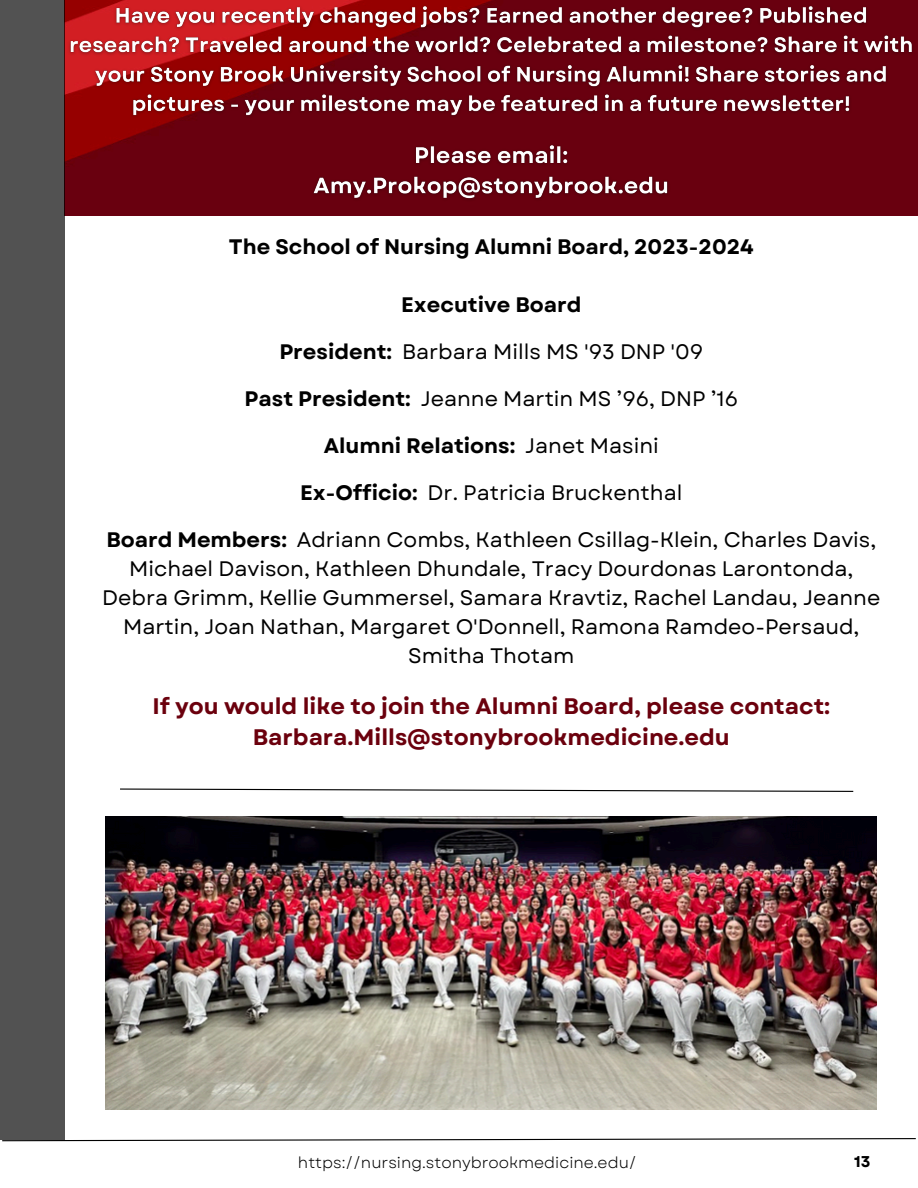
<style>
.page{position:relative;width:918px;height:1188px;background:#fff}
.page>*{position:absolute;margin:0;border:0;box-sizing:border-box;transform-origin:0 0}
.t1{font:700 22.5px/31px "Garet";color:#6b000d;text-align:center}
.t2{font:21px/29px "Garet";color:#000;text-align:center}
.t3{font:700 21px "Garet";color:#000}
.t4{font:15.6px "Garet";color:#000}
.t5{font:700 15.6px "Garet";color:#000}
.s1{font-weight:700}
.s2{font-weight:400}
</style>
<div class="page">
<svg style="left:2px;top:1138px;width:914px;height:4px"></svg>
<div style="left:65px;top:0;width:852px;height:216px;background:#69000f"></div>
<div style="left:0;top:0;width:65px;height:1140px;background:#525252"></div>
<svg style="left:120px;top:788px;width:734px;height:4px"></svg>
<img style="left:105px;top:817px;width:772px;height:293px">
<img style="left:64px;top:1px;width:854px;height:205px">
<h1 class="t3" style="left:229px;top:232px;width:526px">The School of Nursing Alumni Board, 2023-2024</h1>
<h1 class="t3" style="left:401px;top:290px;width:182px">Executive Board</h1>
<h2 class="t2" style="left:279px;top:338px;width:425px"><span class="s1">President:</span> Barbara Mills MS '93 DNP '09</h2>
<h2 class="t2" style="left:245px;top:385px;width:495px"><span class="s1">Past President:</span> Jeanne Martin MS ’96, DNP ’16</h2>
<h2 class="t3" style="left:324px;top:431px;width:336px">Alumni Relations: <span class="s2">Janet Masini</span></h2>
<h2 class="t2" style="left:300px;top:479px;width:384px"><span class="s1">Ex-Officio:</span> Dr. Patricia Bruckenthal</h2>
<h2 class="t2" style="left:102px;top:526px;width:780px"><span class="s1">Board Members:</span> Adriann Combs, Kathleen Csillag-Klein, Charles Davis, Michael Davison, Kathleen Dhundale, Tracy Dourdonas Larontonda, Debra Grimm, Kellie Gummersel, Samara Kravtiz, Rachel Landau, Jeanne Martin, Joan Nathan, Margaret O'Donnell, Ramona Ramdeo-Persaud, Smitha Thotam</h2>
<h1 class="t1" style="left:152px;top:691px;width:679px">If you would like to join the Alumni Board, please contact:<br>Barbara.Mills@stonybrookmedicine.edu</h1>
<p class="t4" style="left:298px;top:1151px;width:340px">https://nursing.stonybrookmedicine.edu/</p>
<p class="t5" style="left:854px;top:1150px;width:18px">13</p>
</div>
